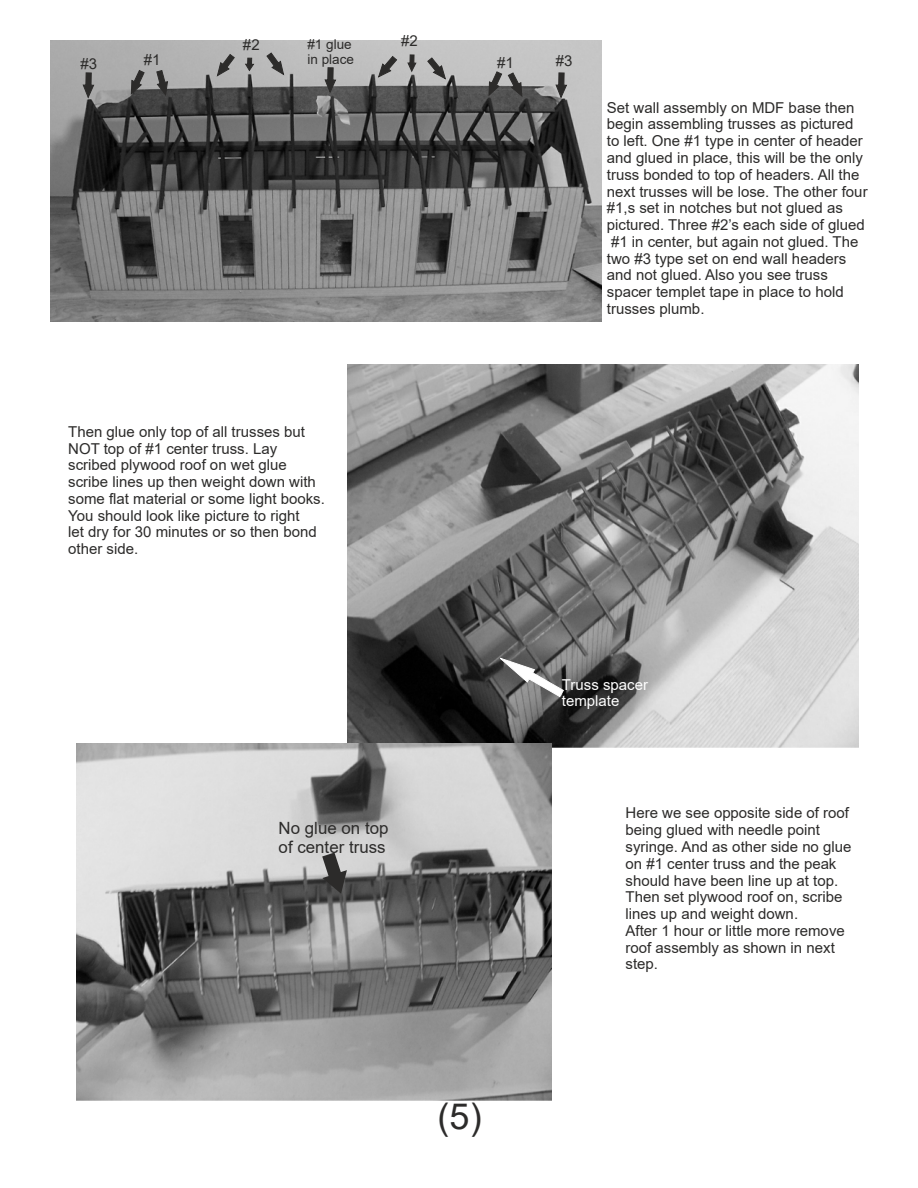
<style>
.page{position:relative;width:918px;height:1188px;background:#fff}
.page>*{position:absolute;margin:0;border:0;box-sizing:border-box;transform-origin:0 0}
.t1{font:36px "Arial";color:#2c2b2a}
.t2{font:16.8px/18.9px "Arial";color:#2c2b2a}
.t3{font:15px/16.8px "Arial";color:#2c2b2a}
.t4{font:15px/16.8px "Arial";color:#fefefe}
.t5{font:13.5px/15.1px "Arial";color:#2c2b2a}
</style>
<div class="page">
<img style="left:347px;top:364px;width:512px;height:384px">
<svg style="left:499px;top:657px;width:65px;height:40px"></svg>
<img style="left:76px;top:744px;width:475px;height:356px">
<svg style="left:322px;top:853px;width:25px;height:41px"></svg>
<img style="left:51px;top:40px;width:550px;height:282px">
<svg style="left:325px;top:67px;width:11px;height:26px"></svg>
<svg style="left:245px;top:58px;width:9px;height:13px"></svg>
<svg style="left:408px;top:55px;width:8px;height:17px"></svg>
<svg style="left:267px;top:53px;width:17px;height:22px"></svg>
<svg style="left:378px;top:56px;width:19px;height:21px"></svg>
<svg style="left:217px;top:54px;width:18px;height:22px"></svg>
<svg style="left:427px;top:58px;width:19px;height:21px"></svg>
<svg style="left:489px;top:71px;width:13px;height:25px"></svg>
<svg style="left:508px;top:73px;width:14px;height:24px"></svg>
<svg style="left:556px;top:73px;width:11px;height:25px"></svg>
<svg style="left:156px;top:70px;width:12px;height:26px"></svg>
<svg style="left:131px;top:70px;width:13px;height:25px"></svg>
<svg style="left:83px;top:73px;width:11px;height:25px"></svg>
<p class="t3" style="left:243px;top:38px;width:18px">#2</p>
<p class="t5" style="left:307px;top:38px;width:48px">#1 glue in place</p>
<p class="t3" style="left:401px;top:34px;width:18px">#2</p>
<p class="t3" style="left:144px;top:52px;width:18px">#1</p>
<p class="t3" style="left:80px;top:57px;width:18px">#3</p>
<p class="t3" style="left:497px;top:55px;width:18px">#1</p>
<p class="t3" style="left:556px;top:54px;width:18px">#3</p>
<p class="t3" style="left:607px;top:100px;width:262px">Set wall assembly on MDF base then begin assembling trusses as pictured to left. One #1 type in center of header and glued in place, this will be the only truss bonded to top of headers. All the next trusses will be lose. The other four #1,s set in notches but not glued as pictured. Three #2’s each side of glued #1 in center, but again not glued. The two #3 type set on end wall headers and not glued. Also you see truss spacer templet tape in place to hold trusses plumb.</p>
<p class="t3" style="left:68px;top:425px;width:258px">Then glue only top of all trusses but<br>NOT top of #1 center truss. Lay scribed plywood roof on wet glue scribe lines up then weight down with some flat material or some light books.<br>You should look like picture to right<br>let dry for 30 minutes or so then bond other side.</p>
<p class="t2" style="left:279px;top:820px;width:111px">No glue on top of center truss</p>
<h1 class="t1" style="left:438px;top:1103px;width:46px">(5)</h1>
<p class="t4" style="left:562px;top:677px;width:88px">Truss spacer template</p>
<p class="t3" style="left:626px;top:806px;width:228px">Here we see opposite side of roof being glued with needle point syringe. And as other side no glue on #1 center truss and the peak should have been line up at top.<br>Then set plywood roof on, scribe lines up and weight down.<br>After 1 hour or little more remove roof assembly as shown in next step.</p>
</div>
